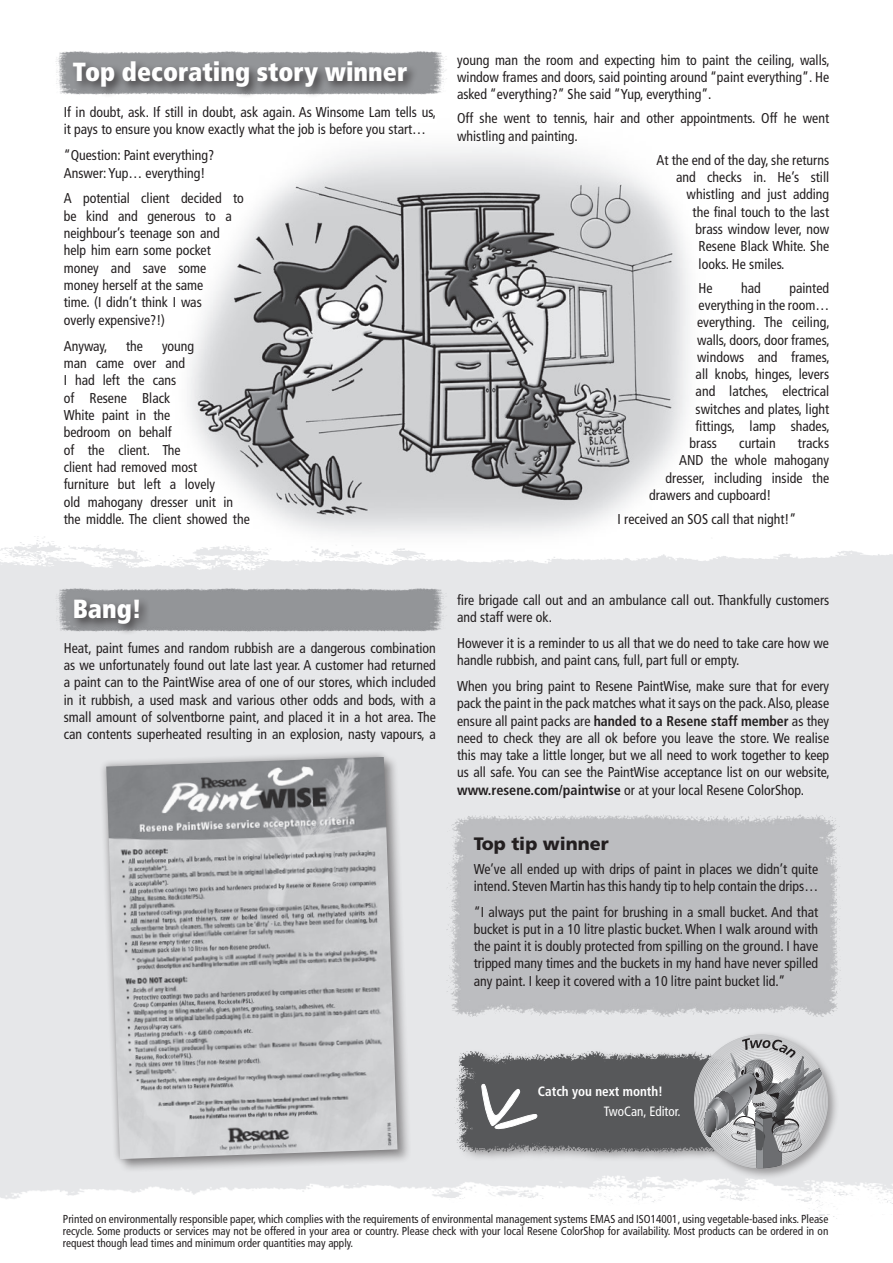
<style>
.page{position:relative;width:893px;height:1263px;background:#fff}
.page>*{position:absolute;margin:0;border:0;box-sizing:border-box;transform-origin:0 0}
.Heading_1{font:900 condensed 26.25px "Frutiger";color:#fff}
.Subhead_1{font:900 18px "Frutiger";color:#231f20}
.Body_1{font:condensed 14.25px/17.2px "Frutiger";color:#231f20}
.t1{font:700 condensed 13.5px "Frutiger";color:#fff}
.t2{font:condensed 13.5px "Frutiger";color:#fff}
.t3{font:condensed 11.55px/12px "Frutiger";color:#231f20;text-align:justify}
.s1{font-weight:700}
</style>
<div class="page">
<div style="left:0;top:528px;width:893px;height:696px;background:#e6e7e9"></div>
<img style="left:0;top:528px;width:893px;height:40px">
<img style="left:115px;top:147px;width:626px;height:423px">
<div style="left:0;top:1213px;width:893px;height:11px;background:#fff"></div>
<img style="left:0;top:1180px;width:893px;height:33px">
<div style="left:454px;top:1031px;width:386px;height:149px;background:#231f20;opacity:.4"></div>
<img style="left:454px;top:1031px;width:386px;height:136px">
<svg style="left:694px;top:1034px;width:134px;height:134px"></svg>
<svg style="left:480px;top:1083px;width:59px;height:47px;background:#838485"></svg>
<img style="left:56px;top:51px;width:391px;height:44px">
<div style="left:70px;top:58px;width:349px;height:41px;background:#231f20;opacity:.75"></div>
<img style="left:56px;top:588px;width:388px;height:44px">
<div style="left:71px;top:596px;width:80px;height:40px;background:#231f20;opacity:.75"></div>
<svg style="left:102px;top:753px;width:304px;height:414px"></svg>
<img style="left:106px;top:757px;width:291px;height:402px">
<img style="left:446px;top:814px;width:395px;height:203px">
<p class="Heading_1" style="left:73px;top:56px;width:336px">Top decorating story winner</p>
<p class="Body_1" style="left:64px;top:103px;width:374px">If in doubt, ask. If still in doubt, ask again. As Winsome Lam tells us, it pays to ensure you know exactly what the job is before you start…</p>
<p class="Body_1" style="left:64px;top:147px;width:152px">“Question: Paint everything?<br>Answer: Yup… everything!</p>
<p class="Body_1" style="left:64px;top:190px;width:181px">A potential client decided to be kind and generous to a neighbour’s teenage son and help him earn some pocket money and save some money herself at the same<br>time. (I didn’t think I was<br>overly expensive?!)</p>
<p class="Body_1" style="left:64px;top:337px;width:45px">Anyway,</p>
<p class="Body_1" style="left:126px;top:337px;width:18px">the</p>
<p class="Body_1" style="left:64px;top:337px;width:188px;text-indent:98px">young<br>man came over and<br>I had left the cans<br>of Resene Black<br>White paint in the<br>bedroom on behalf<br>of the client. The<br>client had removed most<br>furniture but left a lovely<br>old mahogany dresser unit in the middle. The client showed the</p>
<p class="Body_1" style="left:457px;top:51px;width:374px;text-align:justify">young man the room and expecting him to paint the ceiling, walls, window frames and doors, said pointing around “paint everything”. He asked “everything?” She said “Yup, everything”.</p>
<p class="Body_1" style="left:457px;top:110px;width:374px">Off she went to tennis, hair and other appointments. Off he went whistling and painting.</p>
<p class="Body_1" style="left:657px;top:152px;width:174px">At the end of the day, she returns</p>
<p class="Body_1" style="left:676px;top:169px;width:155px">and checks in. He’s still</p>
<p class="Body_1" style="left:687px;top:186px;width:144px">whistling and just adding</p>
<p class="Body_1" style="left:693px;top:203px;width:138px">the final touch to the last</p>
<p class="Body_1" style="left:696px;top:221px;width:135px">brass window lever, now</p>
<p class="Body_1" style="left:699px;top:238px;width:132px">Resene Black White. She</p>
<p class="Body_1" style="left:699px;top:255px;width:87px">looks. He smiles.</p>
<p class="Body_1" style="left:699px;top:279px;width:16px">He</p>
<p class="Body_1" style="left:741px;top:279px;width:21px">had</p>
<p class="Body_1" style="left:789px;top:279px;width:41px">painted</p>
<p class="Body_1" style="left:699px;top:297px;width:132px">everything in the room…</p>
<p class="Body_1" style="left:697px;top:314px;width:134px">everything. The ceiling,</p>
<p class="Body_1" style="left:697px;top:331px;width:134px">walls, doors, door frames,</p>
<p class="Body_1" style="left:697px;top:348px;width:134px">windows and frames,</p>
<p class="Body_1" style="left:696px;top:366px;width:135px">all knobs, hinges, levers</p>
<p class="Body_1" style="left:696px;top:383px;width:135px">and latches, electrical</p>
<p class="Body_1" style="left:696px;top:400px;width:135px">switches and plates, light</p>
<p class="Body_1" style="left:696px;top:417px;width:136px">fittings, lamp shades,</p>
<p class="Body_1" style="left:690px;top:435px;width:29px">brass</p>
<p class="Body_1" style="left:739px;top:435px;width:38px">curtain</p>
<p class="Body_1" style="left:798px;top:435px;width:33px">tracks</p>
<p class="Body_1" style="left:679px;top:452px;width:151px">AND the whole mahogany</p>
<p class="Body_1" style="left:666px;top:469px;width:165px">dresser, including inside the</p>
<p class="Body_1" style="left:649px;top:486px;width:124px">drawers and cupboard!</p>
<p class="Body_1" style="left:618px;top:511px;width:180px">I received an SOS call that night!”</p>
<p class="Heading_1" style="left:73px;top:593px;width:71px">Bang!</p>
<p class="Body_1" style="left:457px;top:591px;width:374px">fire brigade call out and an ambulance call out. Thankfully customers and staff were ok.</p>
<p class="Body_1" style="left:457px;top:634px;width:373px">However it is a reminder to us all that we do need to take care how we handle rubbish, and paint cans, full, part full or empty.</p>
<p class="Body_1" style="left:457px;top:677px;width:374px;text-align:justify">When you bring paint to Resene PaintWise, make sure that for every pack the paint in the pack matches what it says on the pack. Also, please ensure all paint packs are <span class="s1">handed to a Resene staff member</span> as they need to check they are all ok before you leave the store. We realise this may take a little longer, but we all need to work together to keep us all safe. You can see the PaintWise acceptance list on our website, <span class="s1">www.resene.com/paintwise</span> or at your local Resene ColorShop.</p>
<p class="Subhead_1" style="left:474px;top:833px;width:137px">Top tip winner</p>
<p class="Body_1" style="left:474px;top:860px;width:346px">We’ve all ended up with drips of paint in places we didn’t quite intend. Steven Martin has this handy tip to help contain the drips…</p>
<p class="Body_1" style="left:474px;top:903px;width:346px;text-align:justify">“I always put the paint for brushing in a small bucket. And that bucket is put in a 10 litre plastic bucket. When I walk around with the paint it is doubly protected from spilling on the ground. I have tripped many times and the buckets in my hand have never spilled any paint. I keep it covered with a 10 litre paint bucket lid.”</p>
<p class="Body_1" style="left:64px;top:639px;width:374px;text-align:justify">Heat, paint fumes and random rubbish are a dangerous combination as we unfortunately found out late last year. A customer had returned a paint can to the PaintWise area of one of our stores, which included in it rubbish, a used mask and various other odds and bods, with a small amount of solventborne paint, and placed it in a hot area. The can contents superheated resulting in an explosion, nasty vapours, a</p>
<p class="t1" style="left:538px;top:1083px;width:127px">Catch you next month!</p>
<p class="t2" style="left:604px;top:1104px;width:78px">TwoCan, Editor.</p>
<p class="t3" style="left:63px;top:1213px;width:767px">Printed on environmentally responsible paper, which complies with the requirements of environmental management systems EMAS and ISO14001, using vegetable-based inks. Please recycle. Some products or services may not be offered in your area or country. Please check with your local Resene ColorShop for availability. Most products can be ordered in on request though lead times and minimum order quantities may apply.</p>
</div>
